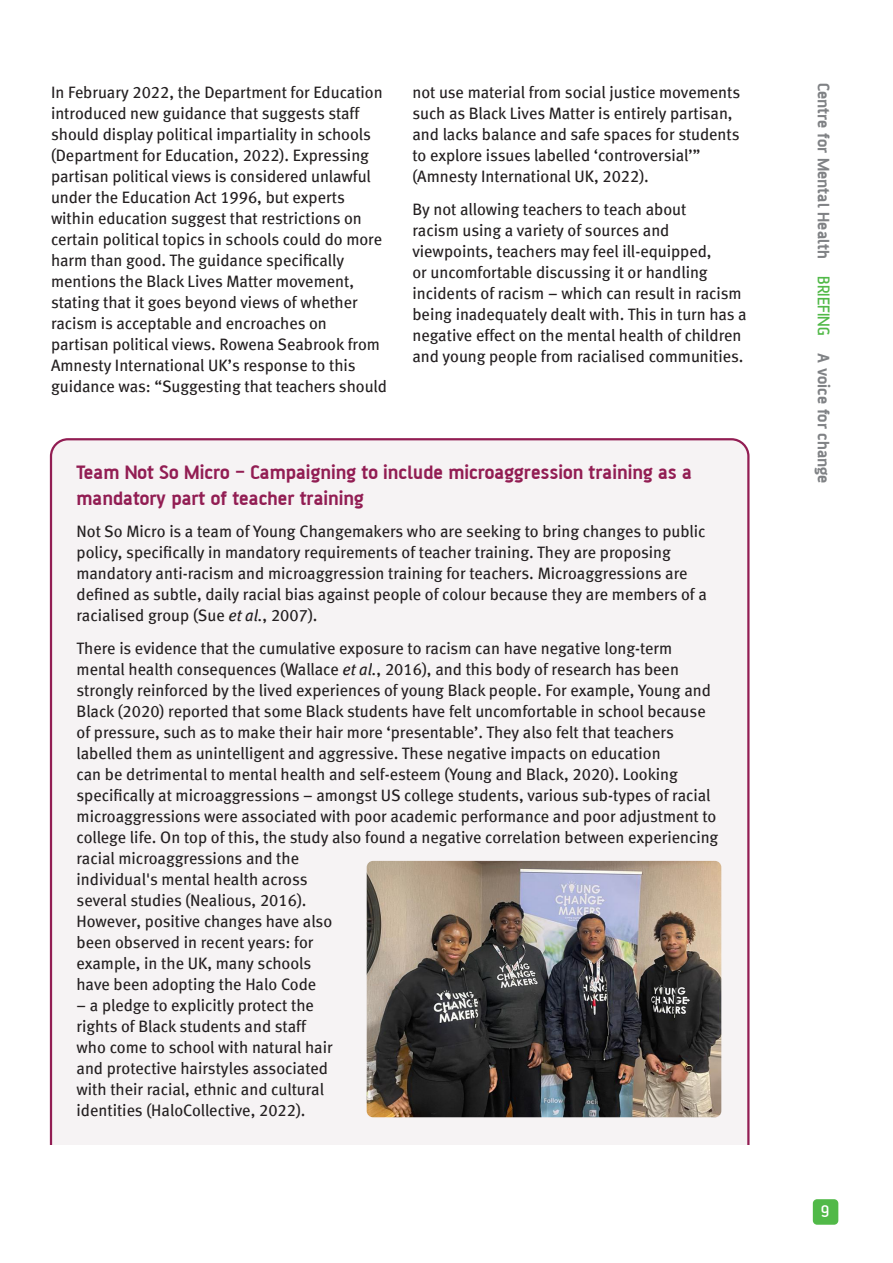
<style>
.page{position:relative;width:893px;height:1263px;background:#fff}
.page>*{position:absolute;margin:0;border:0;box-sizing:border-box;transform-origin:0 0}
.Heading_1{font:700 21px/25.5px "AF Battersea";color:#921d53}
.t1{font:700 18px "AF Battersea";color:#808285}
.t2{font:500 18px "AF Battersea";color:#fff}
.Heading_1-2{font:16.5px/21px "Meta Book LF";color:#231f20}
.s1{font-style:italic}
.s2{font-weight:500;color:#51b948}
</style>
<div class="page">
<div style="left:813px;top:1199px;width:25px;height:26px;background:#51b948;border-radius:4px"></div>
<div style="left:51px;top:439px;width:697px;height:750px;background:#f6f3f4;border-radius:17px"></div>
<img style="left:367px;top:861px;width:354px;height:256px">
<div style="left:17px;top:1145px;width:748px;height:68px;background:#fff"></div>
<p class="Heading_1-2" style="left:51px;top:82px;width:337px">In February 2022, the Department for Education introduced new guidance that suggests staff should display political impartiality in schools (Department for Education, 2022). Expressing partisan political views is considered unlawful under the Education Act 1996, but experts within education suggest that restrictions on certain political topics in schools could do more harm than good. The guidance specifically mentions the Black Lives Matter movement, stating that it goes beyond views of whether racism is acceptable and encroaches on partisan political views. Rowena Seabrook from Amnesty International UK’s response to this guidance was: “Suggesting that teachers should</p>
<p class="Heading_1-2" style="left:412px;top:82px;width:329px">not use material from social justice movements such as Black Lives Matter is entirely partisan, and lacks balance and safe spaces for students to explore issues labelled ‘controversial’” (Amnesty International UK, 2022).</p>
<p class="Heading_1-2" style="left:412px;top:198px;width:336px">By not allowing teachers to teach about<br>racism using a variety of sources and viewpoints, teachers may feel ill-equipped,<br>or uncomfortable discussing it or handling incidents of racism – which can result in racism being inadequately dealt with. This in turn has a negative effect on the mental health of children and young people from racialised communities.</p>
<p class="Heading_1" style="left:77px;top:459px;width:617px">Team Not So Micro – Campaigning to include microaggression training as a mandatory part of teacher training</p>
<p class="Heading_1-2" style="left:77px;top:521px;width:632px">Not So Micro is a team of Young Changemakers who are seeking to bring changes to public policy, specifically in mandatory requirements of teacher training. They are proposing mandatory anti-racism and microaggression training for teachers. Microaggressions are defined as subtle, daily racial bias against people of colour because they are members of a racialised group (Sue <span class="s1">et al.</span>, 2007).</p>
<p class="Heading_1-2" style="left:77px;top:637px;width:643px">There is evidence that the cumulative exposure to racism can have negative long-term mental health consequences (Wallace <span class="s1">et al.</span>, 2016), and this body of research has been strongly reinforced by the lived experiences of young Black people. For example, Young and Black (2020) reported that some Black students have felt uncomfortable in school because of pressure, such as to make their hair more ‘presentable’. They also felt that teachers labelled them as unintelligent and aggressive. These negative impacts on education<br>can be detrimental to mental health and self-esteem (Young and Black, 2020). Looking specifically at microaggressions – amongst US college students, various sub-types of racial microaggressions were associated with poor academic performance and poor adjustment to college life. On top of this, the study also found a negative correlation between experiencing racial microaggressions and the<br>individual's mental health across<br>several studies (Nealious, 2016).<br>However, positive changes have also<br>been observed in recent years: for<br>example, in the UK, many schools<br>have been adopting the Halo Code</p>
<p class="Heading_1-2" style="left:77px;top:994px;width:258px">– a pledge to explicitly protect the rights of Black students and staff who come to school with natural hair and protective hairstyles associated with their racial, ethnic and cultural identities (HaloCollective, 2022).</p>
<p class="t1" style="left:833px;top:83px;width:402px;rotate:90deg">Centre for Mental Health <span class="s2">BRIEFING</span> A voice for change</p>
<p class="t2" style="left:821px;top:1202px;width:10px">9</p>
</div>
